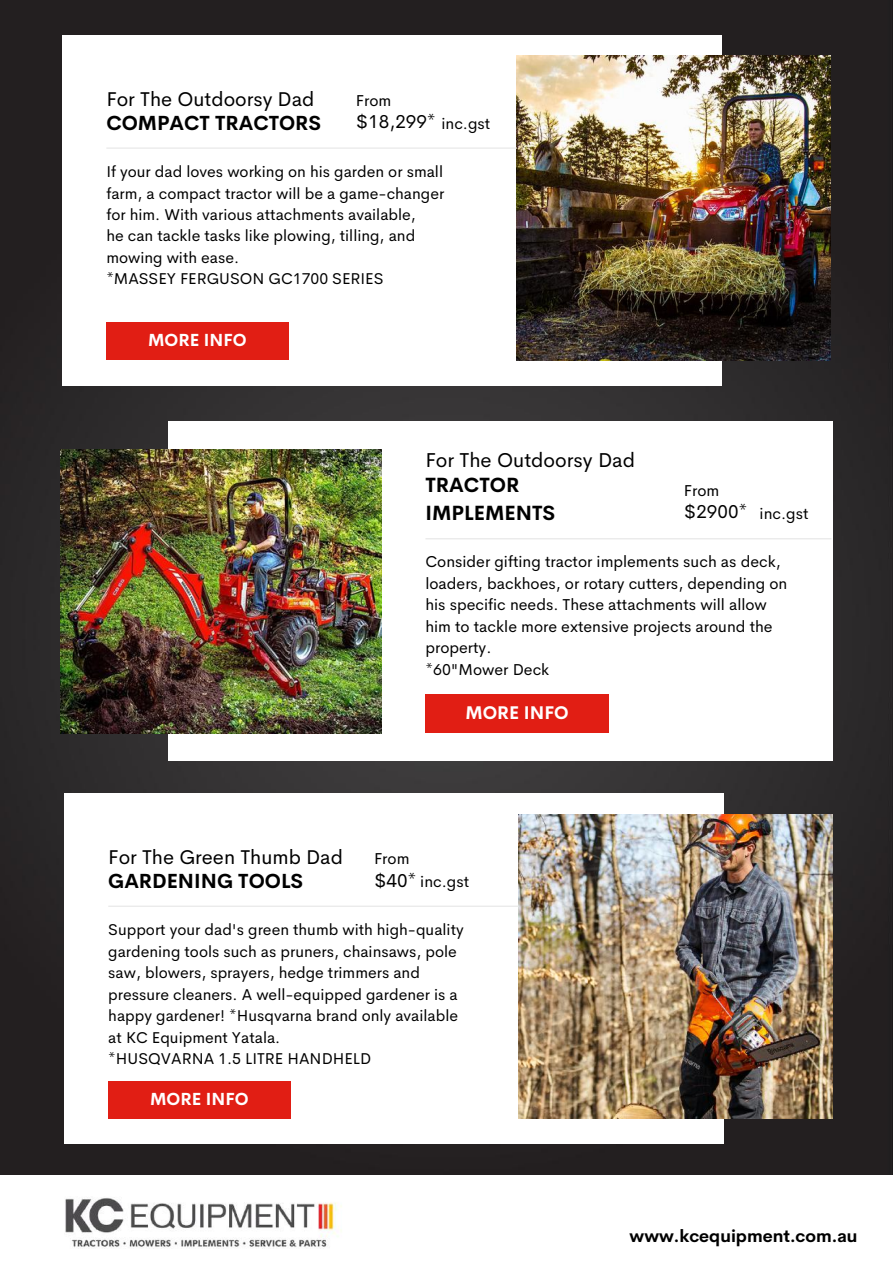
<style>
.page{position:relative;width:893px;height:1264px;background:#fff}
.page>*{position:absolute;margin:0;border:0;box-sizing:border-box;transform-origin:0 0}
.t1{font:20.1px "Cerebri Sans";color:#000}
.t2{font:700 20.1px/28px "Cerebri Sans";color:#000}
.t3{font:19.95px "Cerebri Sans";color:#000}
.t4{font:700 19.95px "Cerebri Sans";color:#000}
.t5{font:18.75px "Cerebri Sans";color:#000}
.t6{font:700 18px "Cerebri Sans";color:#fff}
.t7{font:700 17.25px "Cerebri Sans";color:#000}
.t8{font:700 17.1px "Cerebri Sans";color:#fff}
.t9{font:15.9px/21.6px "Cerebri Sans";color:#000}
.t10{font:15.75px/21.5px "Cerebri Sans";color:#000}
</style>
<div class="page">
<img style="left:0;top:0;width:892px;height:1175px">
<div style="left:62px;top:35px;width:659px;height:350px;background:#fff"></div>
<div style="left:64px;top:793px;width:659px;height:350px;background:#fff"></div>
<img style="left:516px;top:56px;width:314px;height:304px">
<img style="left:518px;top:814px;width:314px;height:304px">
<div style="left:106px;top:323px;width:182px;height:37px;background:#e11e14"></div>
<div style="left:108px;top:1080px;width:182px;height:38px;background:#e11e14"></div>
<hr style="left:106px;top:147px;width:411px;height:2px;background:#e6e6e6">
<hr style="left:108px;top:905px;width:411px;height:1px;background:#e6e6e6">
<div style="left:168px;top:421px;width:664px;height:340px;background:#fff"></div>
<img style="left:60px;top:450px;width:322px;height:283px">
<hr style="left:425px;top:538px;width:406px;height:1px;background:#e6e6e6">
<div style="left:425px;top:694px;width:184px;height:39px;background:#e11e14"></div>
<img style="left:65px;top:1198px;width:277px;height:51px">
<p class="t3" style="left:106px;top:86px;width:210px">For The Outdoorsy Dad</p>
<p class="t4" style="left:106px;top:110px;width:216px">COMPACT TRACTORS</p>
<p class="t9" style="left:356px;top:90px;width:37px">From</p>
<p class="t5" style="left:356px;top:110px;width:82px">$18,299*</p>
<p class="t9" style="left:441px;top:113px;width:50px">inc.gst</p>
<p class="t10" style="left:106px;top:161px;width:339px">If your dad loves working on his garden or small farm, a compact tractor will be a game-changer for him. With various attachments available,<br>he can tackle tasks like plowing, tilling, and mowing with ease.<br>*MASSEY FERGUSON GC1700 SERIES</p>
<p class="t8" style="left:148px;top:329px;width:100px">MORE INFO</p>
<p class="t1" style="left:425px;top:447px;width:211px">For The Outdoorsy Dad</p>
<p class="t2" style="left:425px;top:471px;width:131px">TRACTOR<br>IMPLEMENTS</p>
<p class="t9" style="left:684px;top:479px;width:37px">From</p>
<p class="t5" style="left:684px;top:499px;width:65px">$2900*</p>
<p class="t9" style="left:759px;top:502px;width:50px">inc.gst</p>
<p class="t9" style="left:425px;top:550px;width:363px">Consider gifting tractor implements such as deck, loaders, backhoes, or rotary cutters, depending on his specific needs. These attachments will allow him to tackle more extensive projects around the property.<br>*60"Mower Deck</p>
<p class="t6" style="left:465px;top:701px;width:105px">MORE INFO</p>
<p class="t3" style="left:108px;top:844px;width:236px">For The Green Thumb Dad</p>
<p class="t4" style="left:108px;top:868px;width:196px">GARDENING TOOLS</p>
<p class="t9" style="left:374px;top:847px;width:37px">From</p>
<p class="t5" style="left:374px;top:867px;width:44px">$40*</p>
<p class="t9" style="left:420px;top:871px;width:50px">inc.gst</p>
<p class="t10" style="left:108px;top:919px;width:357px">Support your dad's green thumb with high-quality gardening tools such as pruners, chainsaws, pole saw, blowers, sprayers, hedge trimmers and pressure cleaners. A well-equipped gardener is a happy gardener! *Husqvarna brand only available at KC Equipment Yatala.<br>*HUSQVARNA 1.5 LITRE HANDHELD</p>
<p class="t8" style="left:150px;top:1087px;width:100px">MORE INFO</p>
<p class="t7" style="left:629px;top:1224px;width:229px">www.kcequipment.com.au</p>
</div>
